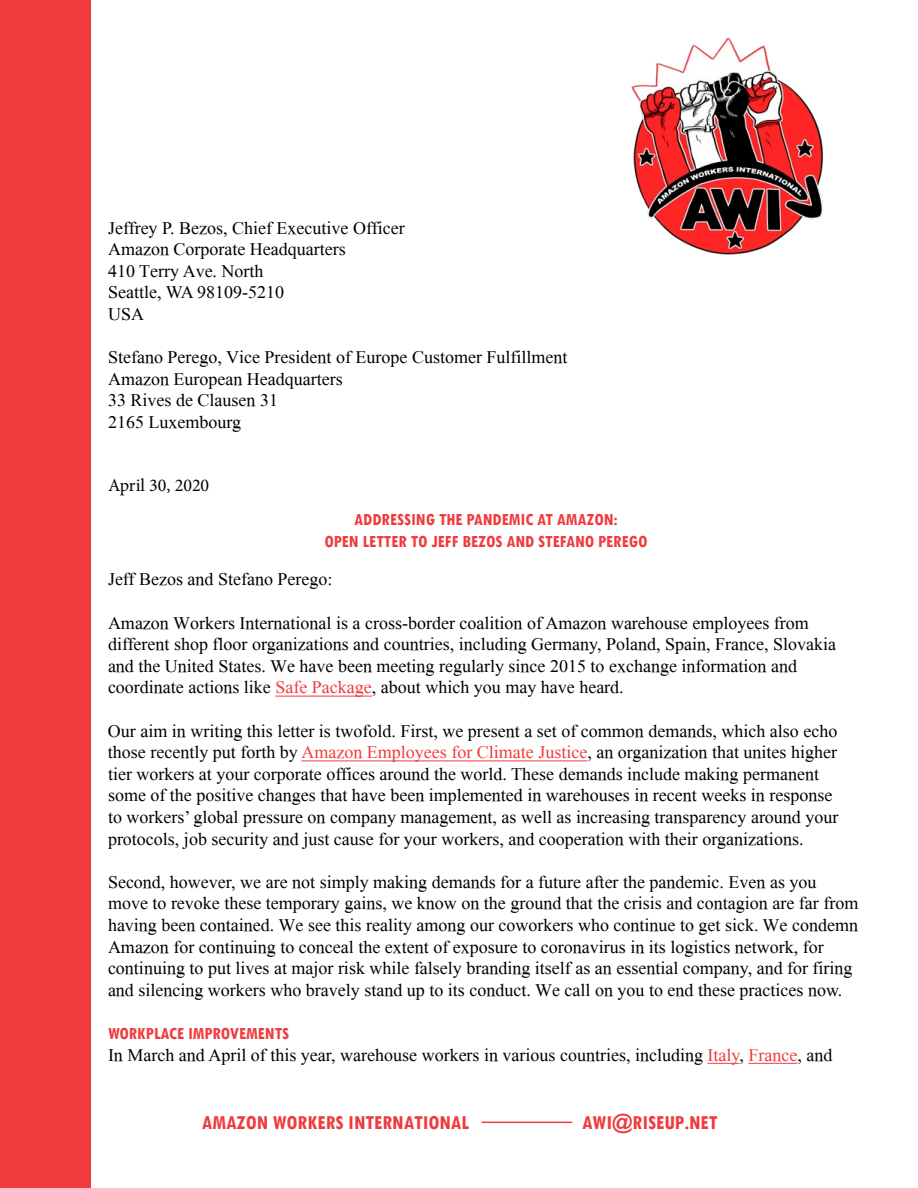
<style>
.page{position:relative;width:918px;height:1188px;background:#fff}
.page>*{position:absolute;margin:0;border:0;box-sizing:border-box;transform-origin:0 0}
.t1{font:700 condensed 21px "Tw Cen";color:#ef3b3e}
.t2{font:18px/21.6px "Mongolian Baiti";color:#000}
.t3{font:700 condensed 18px/21.6px "Tw Cen";color:#ef3b3e;text-align:center}
.t4{font:18px "Minion Pro";color:#000}
.s1{color:#ef3b3e}
</style>
<div class="page">
<div style="left:0;top:0;width:91px;height:1188px;background:#ef3b3e"></div>
<hr style="left:482px;top:1122px;width:90px;height:1px;background:#ef3e3e">
<img style="left:631px;top:37px;width:192px;height:218px">
<hr style="left:275px;top:696px;width:97px;height:1px;background:#ef3b3e">
<hr style="left:301px;top:760px;width:286px;height:1px;background:#ef3b3e">
<hr style="left:708px;top:1063px;width:31px;height:1px;background:#ef3b3e">
<hr style="left:748px;top:1063px;width:49px;height:1px;background:#ef3b3e">
<p class="t2" style="left:108px;top:217px;width:298px">Jeffrey P. Bezos, Chief Executive Officer<br>Amazon Corporate Headquarters<br>410 Terry Ave. North<br>Seattle, WA 98109-5210<br>USA</p>
<p class="t2" style="left:108px;top:347px;width:461px">Stefano Perego, Vice President of Europe Customer Fulfillment Amazon European Headquarters<br>33 Rives de Clausen 31<br>2165 Luxembourg</p>
<p class="t4" style="left:108px;top:474px;width:103px">April 30, 2020</p>
<p class="t3" style="left:324px;top:508px;width:325px">ADDRESSING THE PANDEMIC AT AMAZON:<br>OPEN LETTER TO JEFF BEZOS AND STEFANO PEREGO</p>
<p class="t2" style="left:108px;top:569px;width:226px">Jeff Bezos and Stefano Perego:</p>
<p class="t2" style="left:108px;top:612px;width:730px">Amazon Workers International is a cross-border coalition of Amazon warehouse employees from different shop floor organizations and countries, including Germany, Poland, Spain, France, Slovakia and the United States. We have been meeting regularly since 2015 to exchange information and coordinate actions like <span class="s1">Safe Package</span>, about which you may have heard.</p>
<p class="t2" style="left:108px;top:720px;width:732px">Our aim in writing this letter is twofold. First, we present a set of common demands, which also echo those recently put forth by <span class="s1">Amazon Employees for Climate Justice</span>, an organization that unites higher tier workers at your corporate offices around the world. These demands include making permanent some of the positive changes that have been implemented in warehouses in recent weeks in response to workers’ global pressure on company management, as well as increasing transparency around your protocols, job security and just cause for your workers, and cooperation with their organizations.</p>
<p class="t2" style="left:108px;top:871px;width:752px">Second, however, we are not simply making demands for a future after the pandemic. Even as you move to revoke these temporary gains, we know on the ground that the crisis and contagion are far from having been contained. We see this reality among our coworkers who continue to get sick. We condemn Amazon for continuing to conceal the extent of exposure to coronavirus in its logistics network, for continuing to put lives at major risk while falsely branding itself as an essential company, and for firing and silencing workers who bravely stand up to its conduct. We call on you to end these practices now.</p>
<p class="t3" style="left:108px;top:1022px;width:183px">WORKPLACE IMPROVEMENTS</p>
<p class="t2" style="left:108px;top:1044px;width:726px">In March and April of this year, warehouse workers in various countries, including <span class="s1">Italy</span>, <span class="s1">France</span>, and</p>
<p class="t1" style="left:202px;top:1110px;width:269px">AMAZON WORKERS INTERNATIONAL</p>
<p class="t1" style="left:582px;top:1110px;width:137px">AWI@RISEUP.NET</p>
</div>
